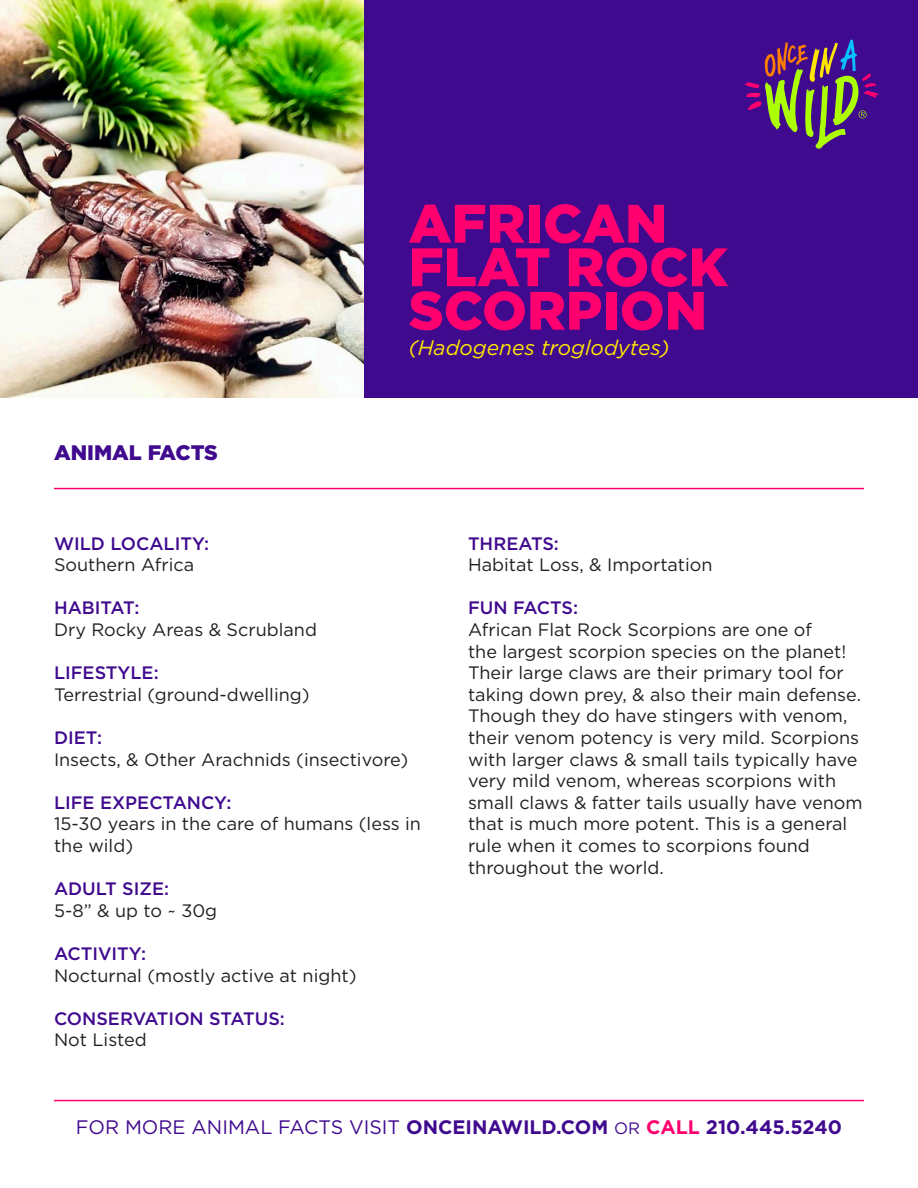
<style>
.page{position:relative;width:918px;height:1188px;background:#fff}
.page>*{position:absolute;margin:0;border:0;box-sizing:border-box;transform-origin:0 0}
.t1{font:900 54px/43.5px "Gotham";color:#ff006e}
.t2{font:italic 21px "Gotham";color:#ffe600}
.t3{font:900 21px "Gotham";color:#400a8f}
.t4{font:700 19.5px "Gotham";color:#400a8f}
.t5{font:18px/21.6px "Gotham";color:#231f20}
.t6{font:500 18px "Gotham";color:#400a8f}
.s1{font-weight:400}
.s2{font-weight:400;font-size:16.5px}
.s3{color:#ff006e}
</style>
<div class="page">
<hr style="left:54px;top:1100px;width:810px;height:1px;background:#ff006e">
<hr style="left:54px;top:488px;width:810px;height:1px;background:#ff006e">
<div style="left:0;top:0;width:918px;height:398px;background:#400a8f"></div>
<svg style="left:745px;top:40px;width:134px;height:109px"></svg>
<img style="left:0;top:0;width:364px;height:398px">
<p class="t3" style="left:54px;top:441px;width:165px">ANIMAL FACTS</p>
<p class="t1" style="left:409px;top:200px;width:321px">AFRICAN<br>FLAT ROCK<br>SCORPION</p>
<p class="t2" style="left:409px;top:336px;width:263px">(Hadogenes troglodytes)</p>
<p class="t6" style="left:54px;top:533px;width:157px">WILD LOCALITY:</p>
<p class="t5" style="left:54px;top:554px;width:142px">Southern Africa</p>
<p class="t6" style="left:54px;top:598px;width:87px">HABITAT:</p>
<p class="t5" style="left:54px;top:619px;width:264px">Dry Rocky Areas &amp; Scrubland</p>
<p class="t6" style="left:54px;top:663px;width:106px">LIFESTYLE:</p>
<p class="t5" style="left:54px;top:683px;width:257px">Terrestrial (ground-dwelling)</p>
<p class="t6" style="left:54px;top:727px;width:50px">DIET:</p>
<p class="t5" style="left:54px;top:748px;width:356px">Insects, &amp; Other Arachnids (insectivore)</p>
<p class="t6" style="left:54px;top:792px;width:179px">LIFE EXPECTANCY:</p>
<p class="t5" style="left:54px;top:813px;width:369px">15-30 years in the care of humans (less in the wild)</p>
<p class="t6" style="left:54px;top:879px;width:117px">ADULT SIZE:</p>
<p class="t5" style="left:54px;top:899px;width:165px">5-8” &amp; up to ~ 30g</p>
<p class="t6" style="left:54px;top:943px;width:94px">ACTIVITY:</p>
<p class="t5" style="left:54px;top:964px;width:304px">Nocturnal (mostly active at night)</p>
<p class="t6" style="left:54px;top:1008px;width:232px">CONSERVATION STATUS:</p>
<p class="t5" style="left:54px;top:1029px;width:94px">Not Listed</p>
<p class="t6" style="left:468px;top:533px;width:92px">THREATS:</p>
<p class="t5" style="left:468px;top:554px;width:246px">Habitat Loss, &amp; Importation</p>
<p class="t6" style="left:468px;top:598px;width:112px">FUN FACTS:</p>
<p class="t5" style="left:468px;top:619px;width:396px">African Flat Rock Scorpions are one of<br>the largest scorpion species on the planet!<br>Their large claws are their primary tool for taking down prey, &amp; also their main defense.<br>Though they do have stingers with venom, their venom potency is very mild. Scorpions with larger claws &amp; small tails typically have very mild venom, whereas scorpions with small claws &amp; fatter tails usually have venom that is much more potent. This is a general rule when it comes to scorpions found throughout the world.</p>
<p class="t4" style="left:76px;top:1116px;width:768px"><span class="s1">FOR MORE ANIMAL FACTS VISIT</span> ONCEINAWILD.COM <span class="s2">OR</span> <span class="s3">CALL</span> 210.445.5240</p>
</div>
